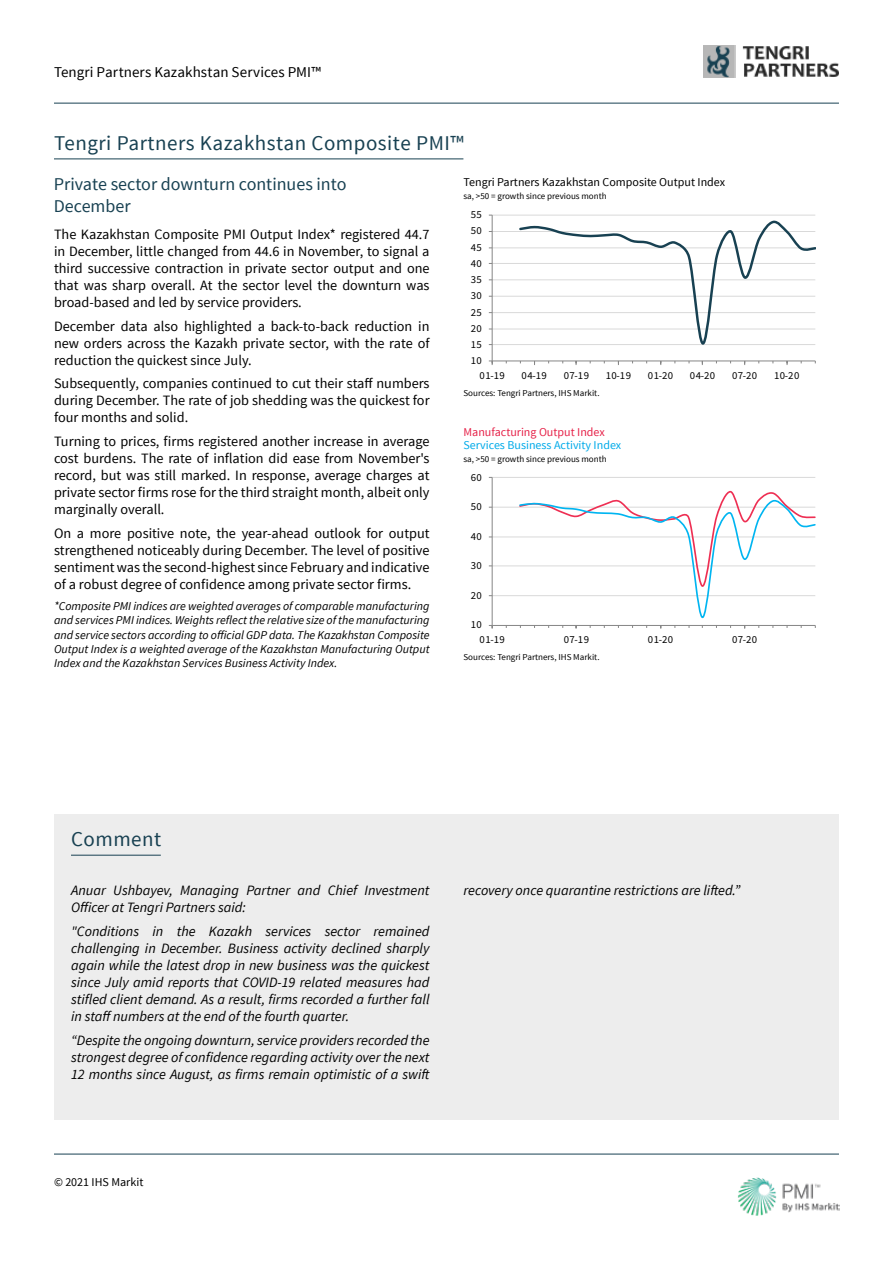
<style>
.page{position:relative;width:893px;height:1263px;background:#fff}
.page>*{position:absolute;margin:0;border:0;box-sizing:border-box;transform-origin:0 0}
.t1{font:21px "Source Sans Pro";letter-spacing:.025em;color:#184152}
.t2{font:18px/21.6px "Source Sans Pro";color:#184152}
.t3{font:15px "Source Sans Pro";letter-spacing:.005em;color:#000}
.t4{font:14.25px/17.1px "Source Sans Pro";color:#000;text-align:justify}
.t5{font:italic 14.25px/17.1px "Source Sans Pro";color:#000;text-align:justify}
.t6{font:italic 12px/14.4px "Source Sans Pro";color:#000;text-align:justify}
.t7{font:12px "Source Sans Pro";color:#000}
.t8{font:12px "Source Sans Pro";color:#00aae9}
.t9{font:12px "Source Sans Pro";color:#e62249}
.t10{font:10.8px "Source Sans Pro";letter-spacing:.04em;color:#000}
.t11{font:10.65px "Source Sans Pro";letter-spacing:.04em;color:#000}
.t12{font:9px "Source Sans Pro";color:#000}
</style>
<div class="page">
<hr style="left:54px;top:103px;width:785px;height:1px;background:#184152">
<img style="left:738px;top:1177px;width:102px;height:38px">
<hr style="left:54px;top:1154px;width:785px;height:1px;background:#184152">
<img style="left:704px;top:45px;width:135px;height:32px">
<hr style="left:54px;top:159px;width:409px;height:1px;background:#184152">
<hr style="left:492px;top:344px;width:323px;height:1px;background:#d9d9d9">
<hr style="left:492px;top:329px;width:323px;height:1px;background:#d9d9d9">
<hr style="left:492px;top:312px;width:323px;height:1px;background:#d9d9d9">
<hr style="left:492px;top:296px;width:323px;height:1px;background:#d9d9d9">
<hr style="left:492px;top:279px;width:323px;height:1px;background:#d9d9d9">
<hr style="left:492px;top:263px;width:323px;height:1px;background:#d9d9d9">
<hr style="left:492px;top:247px;width:323px;height:1px;background:#d9d9d9">
<hr style="left:492px;top:231px;width:323px;height:1px;background:#d9d9d9">
<hr style="left:492px;top:215px;width:323px;height:1px;background:#d9d9d9">
<hr style="left:492px;top:215px;width:1px;height:146px;background:#868686">
<hr style="left:492px;top:360px;width:323px;height:1px;background:#868686">
<svg style="left:489px;top:360px;width:4px;height:5px"></svg>
<svg style="left:518px;top:220px;width:298px;height:125px"></svg>
<div style="left:54px;top:884px;width:785px;height:236px;background:#ededed"></div>
<div style="left:54px;top:814px;width:785px;height:69px;background:#ededed"></div>
<hr style="left:71px;top:855px;width:90px;height:1px;background:#184152">
<hr style="left:492px;top:595px;width:323px;height:1px;background:#d9d9d9">
<hr style="left:492px;top:565px;width:323px;height:1px;background:#d9d9d9">
<hr style="left:492px;top:536px;width:323px;height:1px;background:#d9d9d9">
<hr style="left:492px;top:507px;width:323px;height:1px;background:#d9d9d9">
<hr style="left:492px;top:477px;width:323px;height:1px;background:#d9d9d9">
<hr style="left:492px;top:477px;width:1px;height:148px;background:#868686">
<hr style="left:492px;top:625px;width:323px;height:1px;background:#868686">
<svg style="left:518px;top:491px;width:298px;height:128px"></svg>
<p class="t3" style="left:54px;top:63px;width:268px">Tengri Partners Kazakhstan Services PMI™</p>
<h1 class="t1" style="left:54px;top:130px;width:411px">Tengri Partners Kazakhstan Composite PMI™</h1>
<p class="t2" style="left:54px;top:174px;width:294px">Private sector downturn continues into<br>December</p>
<p class="t4" style="left:54px;top:226px;width:377px">The Kazakhstan Composite PMI Output Index* registered 44.7 in December, little changed from 44.6 in November, to signal a third successive contraction in private sector output and one that was sharp overall. At the sector level the downturn was broad-based and led by service providers.</p>
<p class="t4" style="left:54px;top:317px;width:377px">December data also highlighted a back-to-back reduction in new orders across the Kazakh private sector, with the rate of reduction the quickest since July.</p>
<p class="t4" style="left:54px;top:375px;width:377px">Subsequently, companies continued to cut their staff numbers during December. The rate of job shedding was the quickest for four months and solid.</p>
<p class="t4" style="left:54px;top:433px;width:377px">Turning to prices, firms registered another increase in average cost burdens. The rate of inflation did ease from November's record, but was still marked. In response, average charges at private sector firms rose for the third straight month, albeit only marginally overall.</p>
<p class="t4" style="left:54px;top:525px;width:377px">On a more positive note, the year-ahead outlook for output strengthened noticeably during December. The level of positive sentiment was the second-highest since February and indicative of a robust degree of confidence among private sector firms.</p>
<p class="t6" style="left:54px;top:599px;width:377px">*Composite PMI indices are weighted averages of comparable manufacturing and services PMI indices. Weights reflect the relative size of the manufacturing and service sectors according to official GDP data. The Kazakhstan Composite Output Index is a weighted average of the Kazakhstan Manufacturing Output Index and the Kazakhstan Services Business Activity Index.</p>
<p class="t7" style="left:463px;top:174px;width:263px">Tengri Partners Kazakhstan Composite Output Index</p>
<p class="t12" style="left:463px;top:191px;width:145px">sa, &gt;50 = growth since previous month</p>
<p class="t11" style="left:471px;top:208px;width:13px">55</p>
<p class="t11" style="left:471px;top:224px;width:13px">50</p>
<p class="t11" style="left:471px;top:240px;width:13px">45</p>
<p class="t11" style="left:471px;top:257px;width:13px">40</p>
<p class="t11" style="left:471px;top:273px;width:13px">35</p>
<p class="t11" style="left:471px;top:289px;width:13px">30</p>
<p class="t11" style="left:471px;top:305px;width:13px">25</p>
<p class="t11" style="left:471px;top:322px;width:13px">20</p>
<p class="t11" style="left:471px;top:338px;width:13px">15</p>
<p class="t11" style="left:471px;top:354px;width:13px">10</p>
<p class="t11" style="left:480px;top:369px;width:27px">01-19</p>
<p class="t11" style="left:522px;top:369px;width:27px">04-19</p>
<p class="t11" style="left:564px;top:369px;width:27px">07-19</p>
<p class="t11" style="left:606px;top:369px;width:27px">10-19</p>
<p class="t11" style="left:648px;top:369px;width:27px">01-20</p>
<p class="t11" style="left:690px;top:369px;width:27px">04-20</p>
<p class="t11" style="left:732px;top:369px;width:27px">07-20</p>
<p class="t11" style="left:774px;top:369px;width:27px">10-20</p>
<p class="t12" style="left:463px;top:387px;width:138px">Sources: Tengri Partners, IHS Markit.</p>
<p class="t9" style="left:463px;top:425px;width:143px">Manufacturing Output Index</p>
<p class="t12" style="left:463px;top:454px;width:145px">sa, &gt;50 = growth since previous month</p>
<p class="t8" style="left:463px;top:437px;width:159px">Services Business Activity Index</p>
<p class="t10" style="left:471px;top:470px;width:13px">60</p>
<p class="t10" style="left:471px;top:500px;width:13px">50</p>
<p class="t10" style="left:471px;top:529px;width:13px">40</p>
<p class="t10" style="left:471px;top:559px;width:13px">30</p>
<p class="t10" style="left:471px;top:589px;width:13px">20</p>
<p class="t10" style="left:471px;top:618px;width:13px">10</p>
<p class="t10" style="left:480px;top:633px;width:27px">01-19</p>
<p class="t10" style="left:564px;top:633px;width:27px">07-19</p>
<p class="t10" style="left:648px;top:633px;width:27px">01-20</p>
<p class="t10" style="left:732px;top:633px;width:27px">07-20</p>
<p class="t12" style="left:463px;top:651px;width:138px">Sources: Tengri Partners, IHS Markit.</p>
<h1 class="t1" style="left:71px;top:826px;width:92px">Comment</h1>
<p class="t5" style="left:71px;top:882px;width:360px">Anuar Ushbayev, Managing Partner and Chief Investment<br>Officer at Tengri Partners said:</p>
<p class="t5" style="left:71px;top:922px;width:360px">"Conditions in the Kazakh services sector remained challenging in December. Business activity declined sharply again while the latest drop in new business was the quickest since July amid reports that COVID-19 related measures had stifled client demand. As a result, firms recorded a further fall in staff numbers at the end of the fourth quarter.</p>
<p class="t5" style="left:71px;top:1031px;width:360px">“Despite the ongoing downturn, service providers recorded the strongest degree of confidence regarding activity over the next 12 months since August, as firms remain optimistic of a swift</p>
<p class="t5" style="left:464px;top:882px;width:278px">recovery once quarantine restrictions are lifted.”</p>
<p class="t7" style="left:54px;top:1175px;width:91px">© 2021 IHS Markit</p>
</div>
